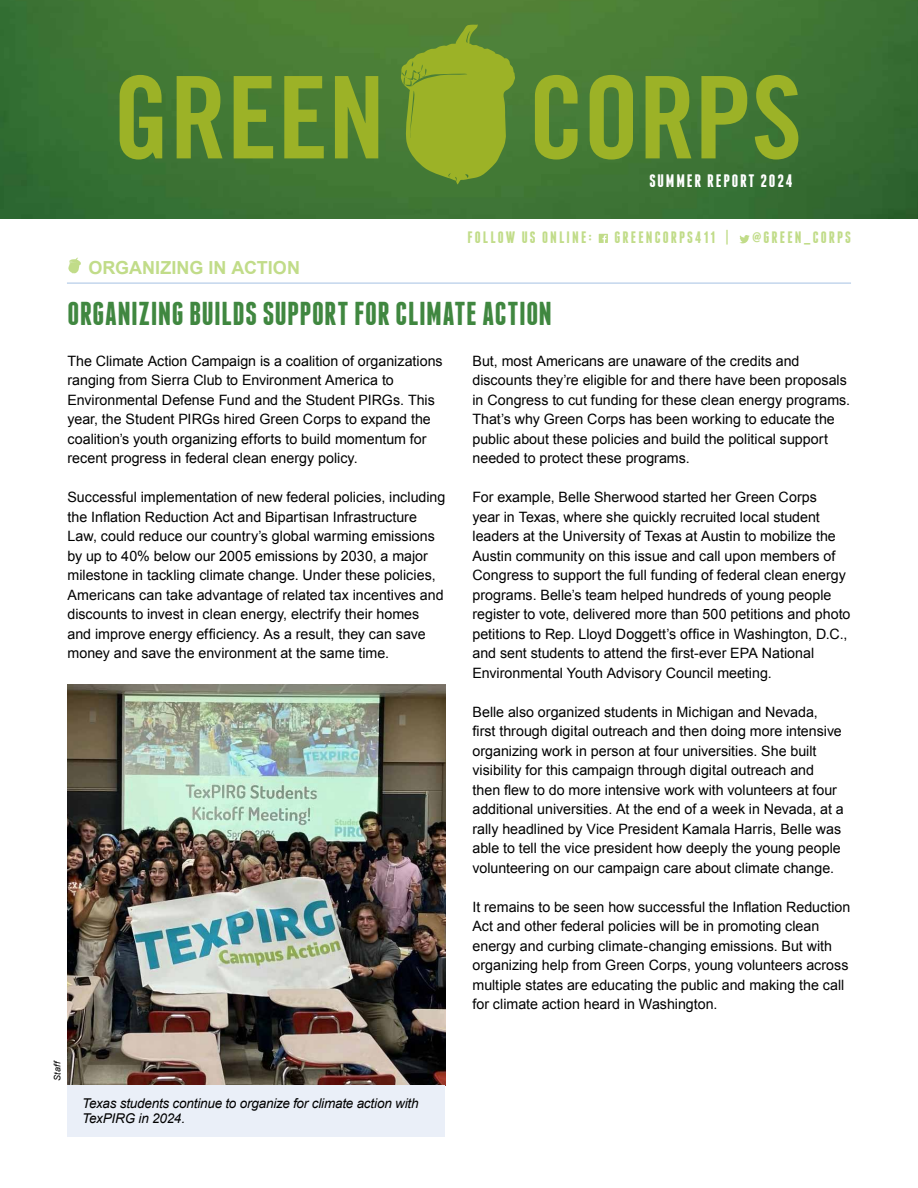
<style>
.page{position:relative;width:918px;height:1188px;background:#fff}
.page>*{position:absolute;margin:0;border:0;box-sizing:border-box;transform-origin:0 0}
.t1{font:700 33px "Franchise";letter-spacing:.015em;color:#408740}
.t2{font:700 18px "Arial";color:#c1dc89}
.t3{font:700 18px "Franchise";letter-spacing:.1em;color:#fff}
.t4{font:700 16.5px "Franchise";letter-spacing:.13em;color:#c1dc89}
.t5{font:14.25px/19.5px "Arial";color:#000}
.t6{font:italic 13.5px/15px "Arial";letter-spacing:-.015em;color:#000}
.t7{font:italic 9px "Arial";color:#000}
</style>
<div class="page">
<img style="left:0;top:0;width:918px;height:219px">
<hr style="left:67px;top:282px;width:784px;height:2px;background:#c3d6ed">
<svg style="left:68px;top:258px;width:13px;height:16px"></svg>
<svg style="left:120px;top:24px;width:678px;height:160px;background:#608c31"></svg>
<svg style="left:599px;top:234px;width:9px;height:9px"></svg>
<svg style="left:602px;top:235px;width:4px;height:8px"></svg>
<svg style="left:739px;top:235px;width:11px;height:8px"></svg>
<img style="left:68px;top:685px;width:378px;height:400px">
<div style="left:68px;top:1085px;width:378px;height:51px;background:#eaeff8"></div>
<p class="t3" style="left:650px;top:173px;width:145px">SUMMER REPORT 2024</p>
<p class="t4" style="left:467px;top:230px;width:126px">FOLLOW US ONLINE:</p>
<p class="t4" style="left:614px;top:230px;width:116px">GREENCORPS411 |</p>
<p class="t4" style="left:752px;top:230px;width:100px">@GREEN_CORPS</p>
<p class="t2" style="left:89px;top:255px;width:213px">ORGANIZING IN ACTION</p>
<h1 class="t1" style="left:68px;top:298px;width:486px">ORGANIZING BUILDS SUPPORT FOR CLIMATE ACTION</h1>
<p class="t5" style="left:68px;top:351px;width:377px">The Climate Action Campaign is a coalition of organizations ranging from Sierra Club to Environment America to Environmental Defense Fund and the Student PIRGs. This year, the Student PIRGs hired Green Corps to expand the coalition’s youth organizing efforts to build momentum for recent progress in federal clean energy policy.</p>
<p class="t5" style="left:68px;top:488px;width:379px">Successful implementation of new federal policies, including the Inflation Reduction Act and Bipartisan Infrastructure Law, could reduce our country’s global warming emissions by up to 40% below our 2005 emissions by 2030, a major milestone in tackling climate change. Under these policies, Americans can take advantage of related tax incentives and discounts to invest in clean energy, electrify their homes and improve energy efficiency. As a result, they can save money and save the environment at the same time.</p>
<p class="t7" style="left:52px;top:1081px;width:22px;rotate:-90deg">Staff</p>
<p class="t6" style="left:82px;top:1096px;width:338px">Texas students continue to organize for climate action with<br>TexPIRG in 2024.</p>
<p class="t5" style="left:472px;top:351px;width:379px">But, most Americans are unaware of the credits and discounts they’re eligible for and there have been proposals in Congress to cut funding for these clean energy programs.<br>That’s why Green Corps has been working to educate the public about these policies and build the political support needed to protect these programs.</p>
<p class="t5" style="left:472px;top:488px;width:379px">For example, Belle Sherwood started her Green Corps<br>year in Texas, where she quickly recruited local student leaders at the University of Texas at Austin to mobilize the Austin community on this issue and call upon members of Congress to support the full funding of federal clean energy programs. Belle’s team helped hundreds of young people register to vote, delivered more than 500 petitions and photo petitions to Rep. Lloyd Doggett’s office in Washington, D.C., and sent students to attend the first-ever EPA National Environmental Youth Advisory Council meeting.</p>
<p class="t5" style="left:472px;top:702px;width:373px">Belle also organized students in Michigan and Nevada, first through digital outreach and then doing more intensive organizing work in person at four universities. She built visibility for this campaign through digital outreach and then flew to do more intensive work with volunteers at four additional universities. At the end of a week in Nevada, at a rally headlined by Vice President Kamala Harris, Belle was able to tell the vice president how deeply the young people volunteering on our campaign care about climate change.</p>
<p class="t5" style="left:472px;top:897px;width:380px">It remains to be seen how successful the Inflation Reduction Act and other federal policies will be in promoting clean energy and curbing climate-changing emissions. But with organizing help from Green Corps, young volunteers across multiple states are educating the public and making the call for climate action heard in Washington.</p>
</div>
